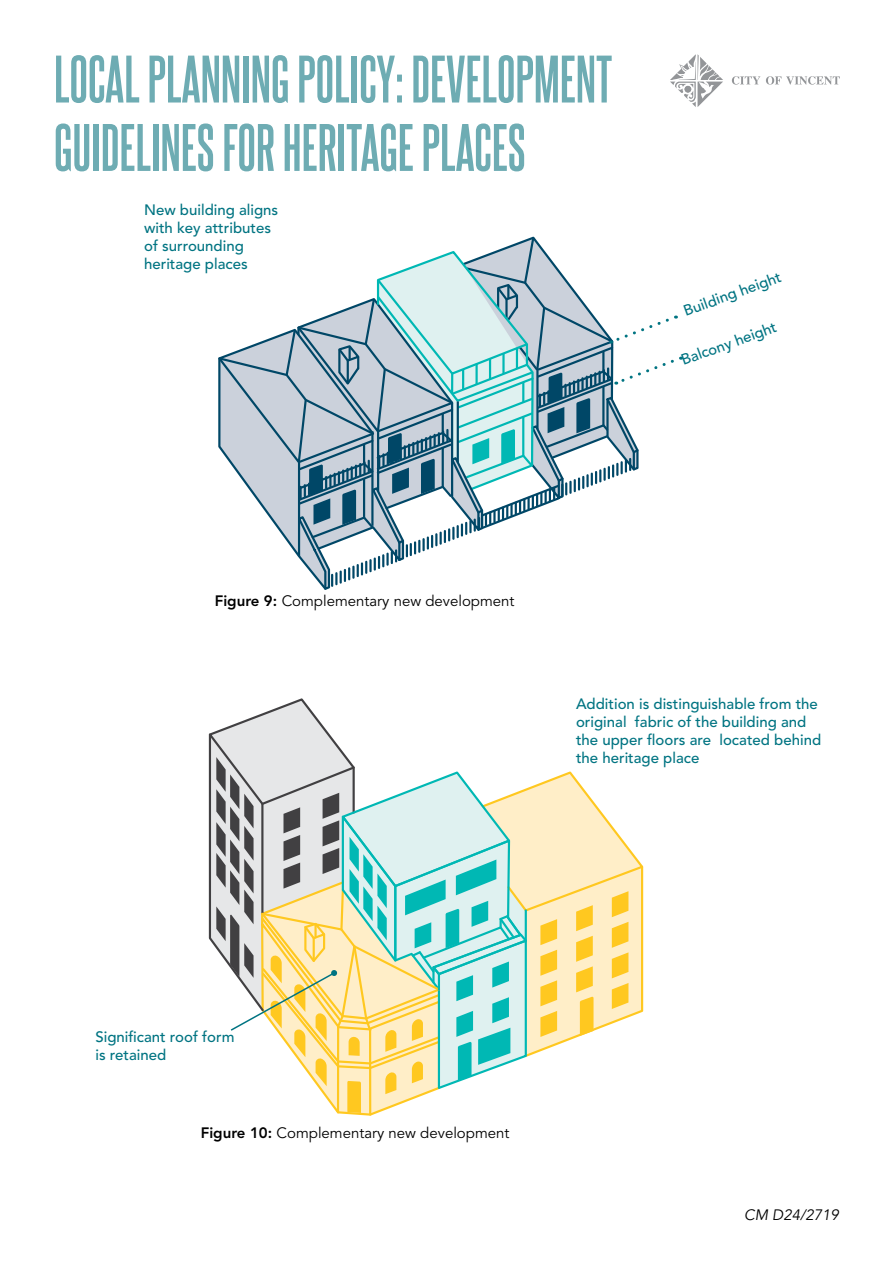
<style>
.page{position:relative;width:893px;height:1263px;background:#fff}
.page>*{position:absolute;margin:0;border:0;box-sizing:border-box;transform-origin:0 0}
.t1{font:700 57px/68.4px "Steelfish Rg";color:#6eacb3}
.t2{font:500 15px/18px "Avenir LT Std";color:#007482}
.t3{font:15px "Avenir LT Std";color:#000}
.t4{font:italic 15px "Avenir LT Std";color:#000}
.s1{font-weight:800}
</style>
<div class="page">
<svg style="left:732px;top:76px;width:28px;height:9px"></svg>
<svg style="left:766px;top:76px;width:74px;height:9px"></svg>
<svg style="left:670px;top:54px;width:53px;height:53px"></svg>
<svg style="left:218px;top:236px;width:463px;height:354px"></svg>
<svg style="left:208px;top:698px;width:436px;height:418px"></svg>
<h1 class="t1" style="left:54px;top:43px;width:560px">LOCAL PLANNING POLICY: DEVELOPMENT<br>GUIDELINES FOR HERITAGE PLACES</h1>
<p class="t2" style="left:144px;top:201px;width:136px">New building aligns with key attributes of surrounding heritage places</p>
<p class="t2" style="left:681px;top:303px;width:104px;rotate:-20deg">Building height</p>
<p class="t2" style="left:679px;top:352px;width:102px;rotate:-20deg">Balcony height</p>
<p class="t3" style="left:215px;top:592px;width:301px"><span class="s1">Figure 9:</span> Complementary new development</p>
<p class="t2" style="left:576px;top:695px;width:247px">Addition is distinguishable from the original fabric of the building and the upper floors are located behind the heritage place</p>
<p class="t2" style="left:96px;top:1028px;width:140px">Significant roof form is retained</p>
<p class="t3" style="left:201px;top:1124px;width:310px"><span class="s1">Figure 10:</span> Complementary new development</p>
<p class="t4" style="left:744px;top:1206px;width:96px">CM D24/2719</p>
</div>
